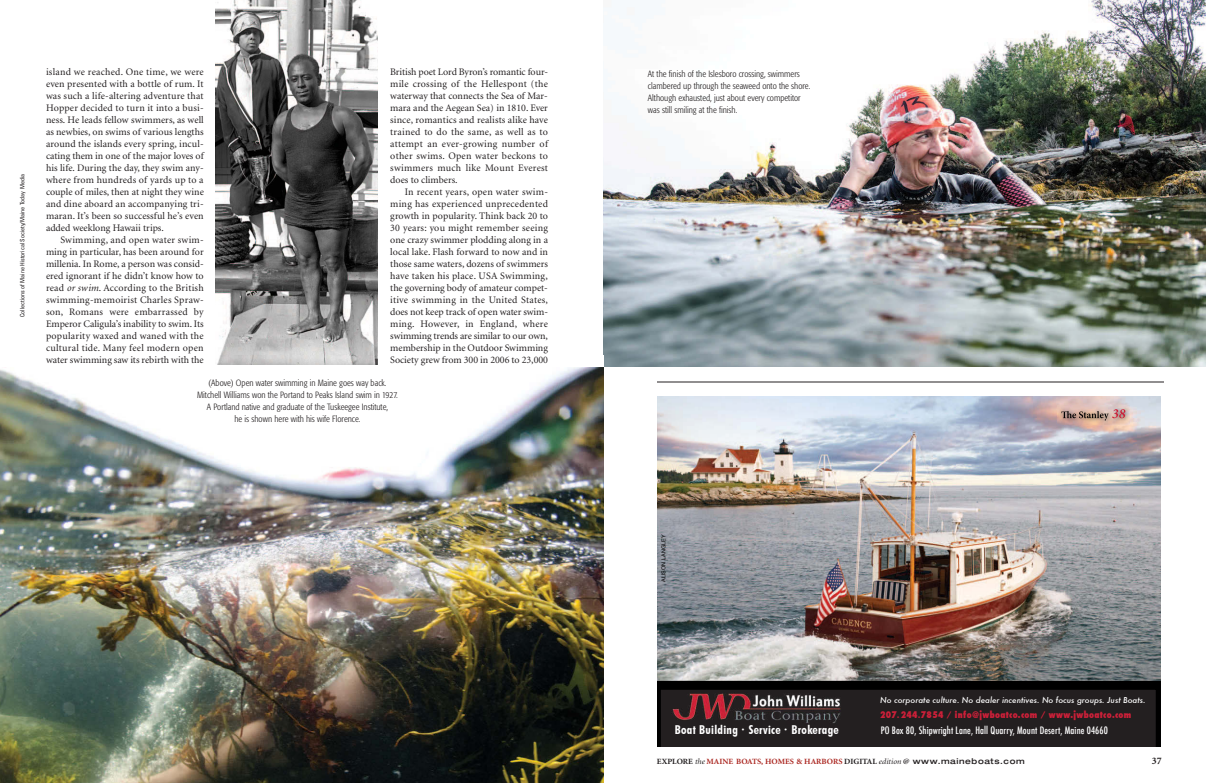
<style>
.page{position:relative;width:1206px;height:783px;background:#fff}
.page>*{position:absolute;margin:0;border:0;box-sizing:border-box;transform-origin:0 0}
.t1{font:700 condensed 12.2px "Futura BT";letter-spacing:.025em;color:#fff}
.t2{font:10px/12px "Minion";color:#231f20;text-align:justify}
.t3{font:500 condensed 10px "Futura";letter-spacing:.01em;color:#fff}
.t4{font:700 10px "Minion";color:#231f20}
.t5{font:300 condensed 9px/12px "Formata";color:#231f20}
.t6{font:800 condensed 9px "Futura";letter-spacing:.04em;color:#cd2039}
.t7{font:700 8px "Minion";color:#ac2a24;scale:1.05 1}
.t8{font:italic 500 8px "Futura";color:#fff}
.t9{font:condensed 6px "Univers";color:#231f20}
.t10{font:5.5px "Arial";color:#000}
.s1{font-style:italic}
.s2{font-size:7px}
.s3{color:#231f20}
.s4{font-weight:400;font-style:italic;color:#231f20}
.s5{font-family:"Helvetica Neue";font-weight:500;font-stretch:expanded;color:#231f20}
</style>
<div class="page">
<img style="left:603px;top:0;width:603px;height:367px">
<img style="left:657px;top:396px;width:504px;height:285px">
<img style="left:1058px;top:406px;width:72px;height:19px">
<svg style="left:1061px;top:409px;width:64px;height:12px"></svg>
<hr style="left:657px;top:382px;width:507px;height:1px;background:#231f20">
<img style="left:0;top:367px;width:603px;height:416px">
<img style="left:216px;top:0;width:162px;height:364px">
<svg style="left:657px;top:681px;width:504px;height:66px;background:#251f20"></svg>
<p class="t9" style="left:20px;top:317px;width:144px;rotate:-90deg">Collections of Maine Historical Society/Maine Today Media</p>
<p class="t2" style="left:46px;top:67px;width:159px">island we reached. One time, we were even presented with a bottle of rum. It was such a life-altering adventure that Hopper decided to turn it into a busi&shy;ness. He leads fellow swimmers, as well as newbies, on swims of various lengths around the islands every spring, incul&shy;cating them in one of the major loves of his life. During the day, they swim any&shy;where from hundreds of yards up to a couple of miles, then at night they wine and dine aboard an accompanying tri&shy;maran. It’s been so successful he’s even added weeklong Hawaii trips.</p>
<p class="t2" style="left:46px;top:235px;width:159px;text-indent:14px">Swimming, and open water swim&shy;ming in particular, has been around for millenia. In Rome, a person was consid&shy;ered ignorant if he didn’t know how to read <span class="s1">or swim</span>. According to the British swimming-memoirist Charles Spraw&shy;son, Romans were embarrassed by Emperor Caligula’s inability to swim. Its popularity waxed and waned with the cultural tide. Many feel modern open water swimming saw its rebirth with the</p>
<p class="t2" style="left:390px;top:67px;width:159px">British poet Lord Byron’s romantic four&shy;mile crossing of the Hellespont (the waterway that connects the Sea of Mar&shy;mara and the Aegean Sea) in 1810. Ever since, romantics and realists alike have trained to do the same, as well as to attempt an ever-growing number of other swims. Open water beckons to swimmers much like Mount Everest does to climbers.</p>
<p class="t2" style="left:390px;top:187px;width:159px;text-indent:14px">In recent years, open water swim&shy;ming has experienced unprecedented growth in popularity. Think back 20 to 30 years: you might remember seeing one crazy swimmer plodding along in a local lake. Flash forward to now and in those same waters, dozens of swimmers have taken his place. USA Swimming, the governing body of amateur compet&shy;itive swimming in the United States, does not keep track of open water swim&shy;ming. However, in England, where swimming trends are similar to our own, membership in the Outdoor Swimming Society grew from 300 in 2006 to 23,000</p>
<p class="t5" style="left:197px;top:377px;width:202px;text-align:center">(Above) Open water swimming in Maine goes way back.<br>Mitchell Williams won the Portand to Peaks Island swim in 1927.<br>A Portland native and graduate of the Tuskeegee Institute,<br>he is shown here with his wife Florence.</p>
<p class="t5" style="left:648px;top:68px;width:164px">At the finish of the Islesboro crossing, swimmers clambered up through the seaweed onto the shore.<br>Although exhausted, just about every competitor was still smiling at the finish.</p>
<p class="t10" style="left:660px;top:582px;width:49px;rotate:-90deg">ALISON LANGLEY</p>
<p class="t8" style="left:880px;top:695px;width:267px">No corporate culture. No dealer incentives. No focus groups. Just Boats.</p>
<p class="t6" style="left:880px;top:709px;width:253px">207<span class="s2">.</span> 244<span class="s2">.</span>7854 <span class="s2">/</span> info@jwboatco.com <span class="s2">/</span> www.jwboatco.com</p>
<p class="t1" style="left:675px;top:722px;width:165px">Boat Building Service Brokerage</p>
<p class="t3" style="left:881px;top:724px;width:229px">PO Box 80, Shipwright Lane, Hall Quarry, Mount Desert, Maine 04660</p>
<p class="t7" style="left:657px;top:759px;width:352px"><span class="s3">EXPLORE</span> <span class="s4">the</span> MAINE BOATS, HOMES &amp; HARBORS <span class="s3">DIGITAL</span> <span class="s4">edition</span> <span class="s3">@</span> <span class="s5">www.maineboats.com</span></p>
<p class="t4" style="left:1152px;top:757px;width:11px">37</p>
</div>
